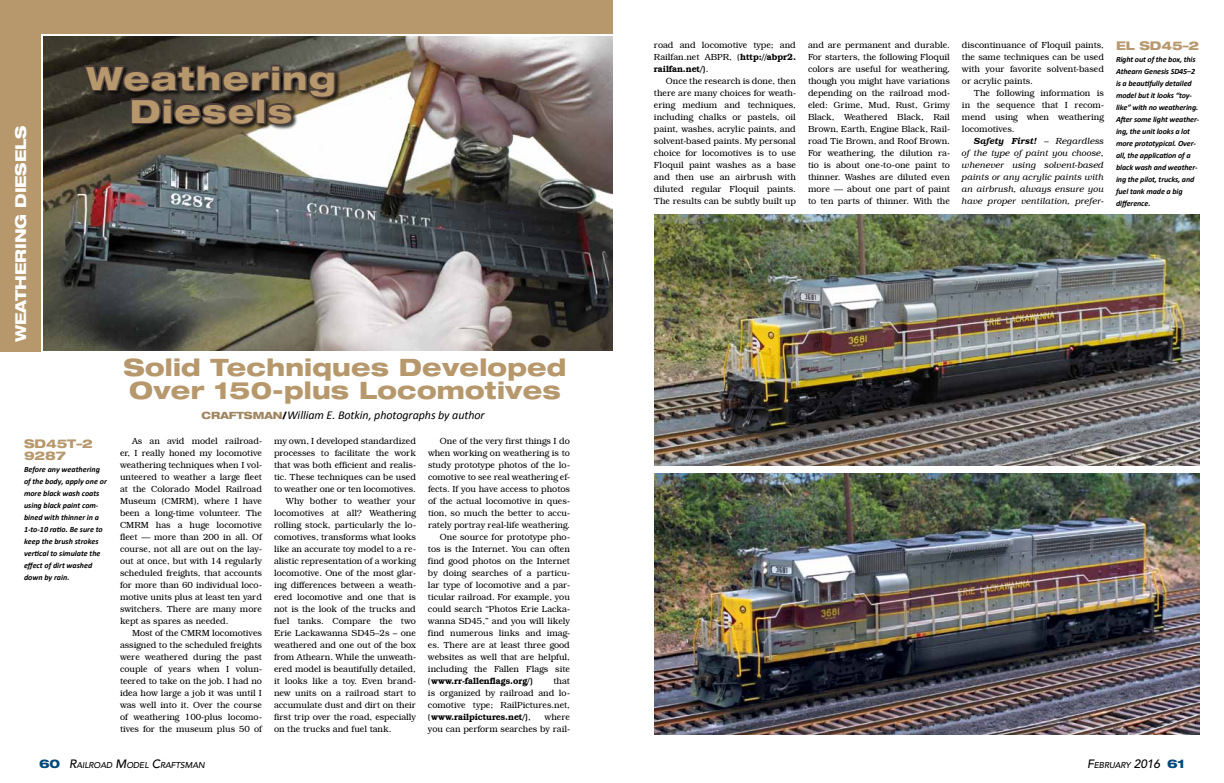
<style>
.page{position:relative;width:1224px;height:783px;background:#fff}
.page>*{position:absolute;margin:0;border:0;box-sizing:border-box;transform-origin:0 0}
.t1{font:800 expanded 32px/33px "Helvetica Neue";letter-spacing:.05em;color:#b6986c;text-align:center}
.t2{font:800 expanded 24px/23px "Helvetica Neue";letter-spacing:.01em;color:#b6986c}
.t3{font:800 expanded 15px "Helvetica Neue";letter-spacing:-.005em;color:#fff}
.t4{font:italic 12px "Calibri";letter-spacing:-.005em;color:#000}
.t5{font:800 expanded 12px/12px "Helvetica Neue";letter-spacing:-.005em;color:#b6986c}
.t6{font:300 9px/12px "Bookman IT Cby BT";letter-spacing:-.005em;color:#000;text-align:justify}
.t7{font:italic 300 9px/12px "Bookman IT Cby BT";letter-spacing:-.005em;color:#000;text-align:justify}
.t8{font:600 9px "Bookman IT Cby BT";letter-spacing:-.005em;color:#000}
.t9{font:italic 500 8.4px "Avenir";letter-spacing:-.015em;color:#000}
.t10{font:italic 700 8px/12px "Calibri";letter-spacing:-.01em;color:#000}
.s1{font-family:"Helvetica Neue";font-weight:800;font-style:normal;font-stretch:expanded;font-size:10px;color:#9f855f}
.s2{font-family:"Helvetica Neue";font-weight:800;font-style:normal;font-stretch:expanded;font-size:10px}
.s3{font-weight:300}
.s4{font-weight:600}
.s5{font-family:"Helvetica Neue";font-weight:800;font-style:normal;font-stretch:expanded;font-size:12px;color:#00497a}
.s6{font-size:12px}
</style>
<div class="page">
<img style="left:43px;top:36px;width:569px;height:315px">
<div style="left:0;top:0;width:42px;height:351px;background:#b6986c"></div>
<div style="left:39px;top:0;width:574px;height:35px;background:#b6986c"></div>
<div style="left:85px;top:65px;width:256px;height:66px;background:#000;opacity:.75"></div>
<svg style="left:82px;top:63px;width:255px;height:63px;background:#484039"></svg>
<img style="left:654px;top:214px;width:546px;height:252px">
<img style="left:654px;top:474px;width:546px;height:261px">
<h3 class="t3" style="left:11px;top:342px;width:218px;rotate:-90deg">WEATHERING DIESELS</h3>
<h1 class="t1" style="left:86px;top:61px;width:251px">Weathering<br>Diesels</h1>
<h2 class="t2" style="left:124px;top:355px;width:444px">Solid Techniques Developed<br>Over 150-plus Locomotives</h2>
<h3 class="t5" style="left:24px;top:437px;width:70px">SD45T–2<br>9287</h3>
<p class="t10" style="left:24px;top:463px;width:84px">Before any weathering of the body, apply one or more black wash coats using black paint com&shy;bined with thinner in a<br>1-to-10 ratio. Be sure to keep the brush strokes vertical to simulate the effect of dirt washed down by rain.</p>
<h3 class="t4" style="left:202px;top:407px;width:285px"><span class="s1">CRAFTSMAN</span><span class="s2">/</span>William E. Botkin, photographs by author</h3>
<p class="t6" style="left:120px;top:435px;width:144px;text-indent:12px">As an avid model railroad&shy;er, I really honed my locomotive weathering techniques when I vol&shy;unteered to weather a large fleet at the Colorado Model Railroad Museum (CMRM), where I have been a long-time volunteer. The CMRM has a huge locomotive fleet — more than 200 in all. Of course, not all are out on the lay&shy;out at once, but with 14 regularly scheduled freights, that accounts for more than 60 individual loco&shy;motive units plus at least ten yard switchers. There are many more kept as spares as needed.</p>
<p class="t6" style="left:120px;top:627px;width:144px;text-indent:12px">Most of the CMRM locomotives assigned to the scheduled freights were weathered during the past couple of years when I volun&shy;teered to take on the job. I had no idea how large a job it was until I was well into it. Over the course of weathering 100-plus locomo&shy;tives for the museum plus 50 of</p>
<p class="t6" style="left:440px;top:435px;width:131px">One of the very first things I do</p>
<p class="t6" style="left:428px;top:447px;width:143px">when working on weathering is to</p>
<p class="t6" style="left:428px;top:459px;width:144px">study prototype photos of the lo-</p>
<p class="t6" style="left:428px;top:471px;width:144px">comotive to see real weathering ef-</p>
<p class="t6" style="left:428px;top:483px;width:144px">fects. If you have access to photos</p>
<p class="t6" style="left:428px;top:495px;width:144px">of the actual locomotive in ques-</p>
<p class="t6" style="left:428px;top:507px;width:144px">tion, so much the better to accu-</p>
<p class="t6" style="left:428px;top:519px;width:143px">rately portray real-life weathering.</p>
<p class="t6" style="left:440px;top:531px;width:131px">One source for prototype pho-</p>
<p class="t6" style="left:428px;top:543px;width:143px">tos is the Internet. You can often</p>
<p class="t6" style="left:428px;top:555px;width:143px">find good photos on the Internet</p>
<p class="t6" style="left:428px;top:567px;width:143px">by doing searches of a particu-</p>
<p class="t6" style="left:428px;top:579px;width:144px">lar type of locomotive and a par-</p>
<p class="t6" style="left:428px;top:591px;width:143px">ticular railroad. For example, you</p>
<p class="t6" style="left:428px;top:603px;width:143px">could search “Photos Erie Lacka-</p>
<p class="t6" style="left:428px;top:615px;width:143px">wanna SD45,” and you will likely</p>
<p class="t6" style="left:428px;top:627px;width:144px">find numerous links and imag-</p>
<p class="t6" style="left:428px;top:639px;width:143px">es. There are at least three good</p>
<p class="t6" style="left:428px;top:651px;width:143px">websites as well that are helpful,</p>
<p class="t6" style="left:428px;top:663px;width:143px">including the Fallen Flags site</p>
<p class="t8" style="left:428px;top:675px;width:107px"><span class="s3">(</span>www.rr-fallenflags.org/)</p>
<p class="t6" style="left:274px;top:435px;width:143px">my own, I developed standardized</p>
<p class="t6" style="left:274px;top:447px;width:143px">processes to facilitate the work</p>
<p class="t6" style="left:274px;top:459px;width:144px">that was both efficient and realis-</p>
<p class="t6" style="left:274px;top:471px;width:144px">tic. These techniques can be used</p>
<p class="t6" style="left:274px;top:483px;width:143px">to weather one or ten locomotives.</p>
<p class="t6" style="left:286px;top:495px;width:132px">Why bother to weather your</p>
<p class="t6" style="left:274px;top:507px;width:143px">locomotives at all? Weathering</p>
<p class="t6" style="left:274px;top:519px;width:144px">rolling stock, particularly the lo-</p>
<p class="t6" style="left:274px;top:531px;width:143px">comotives, transforms what looks</p>
<p class="t6" style="left:274px;top:543px;width:144px">like an accurate toy model to a re-</p>
<p class="t6" style="left:274px;top:555px;width:143px">alistic representation of a working</p>
<p class="t6" style="left:274px;top:567px;width:144px">locomotive. One of the most glar-</p>
<p class="t6" style="left:274px;top:579px;width:143px">ing differences between a weath-</p>
<p class="t6" style="left:274px;top:591px;width:143px">ered locomotive and one that is</p>
<p class="t6" style="left:274px;top:603px;width:143px">not is the look of the trucks and</p>
<p class="t6" style="left:274px;top:615px;width:143px">fuel tanks. Compare the two</p>
<p class="t6" style="left:274px;top:627px;width:143px">Erie Lackawanna SD45–2s – one</p>
<p class="t6" style="left:274px;top:639px;width:143px">weathered and one out of the box</p>
<p class="t6" style="left:274px;top:651px;width:143px">from Athearn. While the unweath-</p>
<p class="t6" style="left:274px;top:663px;width:143px">ered model is beautifully detailed,</p>
<p class="t6" style="left:274px;top:675px;width:143px">it looks like a toy. Even brand-</p>
<p class="t6" style="left:274px;top:687px;width:143px">new units on a railroad start to</p>
<p class="t6" style="left:274px;top:699px;width:143px">accumulate dust and dirt on their</p>
<p class="t6" style="left:274px;top:711px;width:143px">first trip over the road, especially</p>
<p class="t6" style="left:274px;top:723px;width:119px">on the trucks and fuel tank.</p>
<p class="t6" style="left:428px;top:675px;width:144px;text-indent:125px">that is organized by railroad and lo&shy;comotive type; RailPictures.net, (<span class="s4">www.railpictures.net/)</span>,</p>
<p class="t6" style="left:428px;top:711px;width:144px;text-align:right">where<br>you can perform searches by rail-</p>
<p class="t6" style="left:654px;top:39px;width:143px">road and locomotive type; and Railfan.net ABPR, (<span class="s4">http://abpr2. railfan.net/)</span>.</p>
<p class="t6" style="left:654px;top:75px;width:144px;text-indent:12px">Once the research is done, then there are many choices for weath&shy;ering medium and techniques, including chalks or pastels, oil paint, washes, acrylic paints, and solvent-based paints. My personal choice for locomotives is to use Floquil paint washes as a base and then use an airbrush with diluted regular Floquil paints.<br>The results can be subtly built up</p>
<p class="t6" style="left:808px;top:39px;width:144px">and are permanent and durable.<br>For starters, the following Floquil colors are useful for weathering, though you might have variations depending on the railroad mod&shy;eled: Grime, Mud, Rust, Grimy Black, Weathered Black, Rail Brown, Earth, Engine Black, Rail&shy;road Tie Brown, and Roof Brown.<br>For weathering, the dilution ra&shy;tio is about one-to-one paint to thinner. Washes are diluted even more — about one part of paint to ten parts of thinner. With the</p>
<p class="t6" style="left:962px;top:39px;width:143px">discontinuance of Floquil paints, the same techniques can be used with your favorite solvent-based or acrylic paints.</p>
<p class="t6" style="left:962px;top:87px;width:144px;text-indent:12px">The following information is in the sequence that I recom&shy;mend using when weathering locomotives.</p>
<p class="t7" style="left:962px;top:135px;width:144px;text-indent:12px"><span class="s4">Safety First!</span> – Regardless of the type of paint you choose, whenever using solvent-based paints or any acrylic paints with an airbrush, always ensure you have proper ventilation, prefer-</p>
<h3 class="t5" style="left:1116px;top:40px;width:85px">EL SD45–2</h3>
<p class="t10" style="left:1116px;top:54px;width:85px">Right out of the box, this<br>Athearn Genesis SD45–2 is a beautifully detailed model but it looks “toy&shy;like” with no weathering.<br>After some light weather&shy;ing, the unit looks a lot more prototypical. Over&shy;all, the application of a black wash and weather&shy;ing the pilot, trucks, and fuel tank made a big difference.</p>
<p class="t9" style="left:39px;top:760px;width:167px"><span class="s5">60</span> <span class="s6">R</span>AILROAD <span class="s6">M</span>ODEL <span class="s6">C</span>RAFTSMAN</p>
<p class="t9" style="left:1087px;top:760px;width:99px"><span class="s6">F</span>EBRUARY <span class="s6">2016</span> <span class="s5">61</span></p>
</div>
